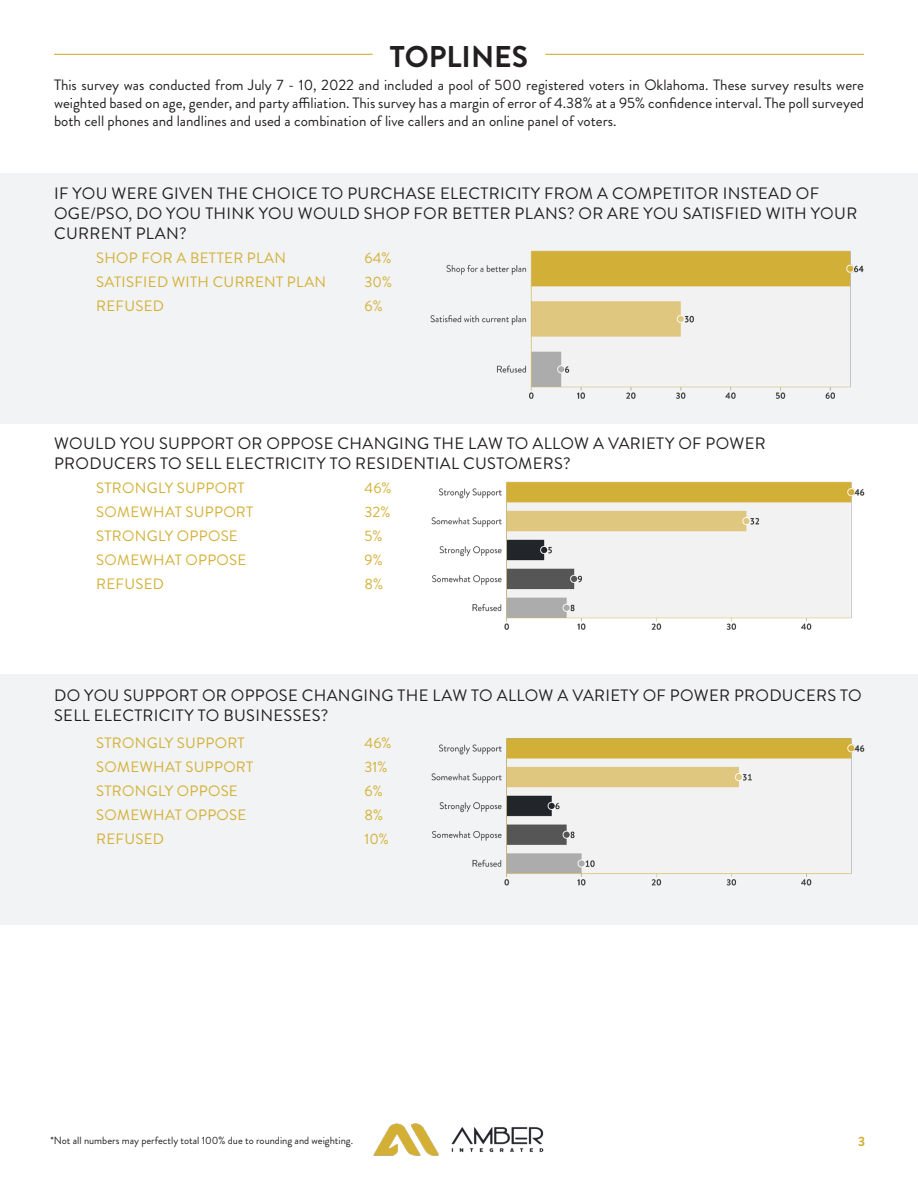
<style>
.page{position:relative;width:918px;height:1188px;background:#fff}
.page>*{position:absolute;margin:0;border:0;box-sizing:border-box;transform-origin:0 0}
.t1{font:700 30px "Brandon Grotesque";color:#231f20}
.t2{font:16.5px/19.8px "Brandon Grotesque";letter-spacing:.02em;color:#231f20}
.t3{font:15px/18px "Brandon Grotesque";color:#231f20;text-align:justify}
.t4{font:15px "Brandon Grotesque";letter-spacing:.02em;color:#d3b035}
.t5{font:700 13.5px "Brandon Grotesque";color:#d1ad33}
.t6{font:10.5px "Brandon Grotesque";color:#231f20}
</style>
<div class="page">
<img style="left:373px;top:1123px;width:171px;height:33px">
<hr style="left:54px;top:54px;width:319px;height:1px;background:#d3b035">
<hr style="left:545px;top:54px;width:319px;height:1px;background:#d3b035">
<div style="left:0;top:173px;width:918px;height:250px;background:#f2f3f4"></div>
<div style="left:0;top:675px;width:918px;height:250px;background:#f2f3f4"></div>
<img style="left:431px;top:481px;width:434px;height:149px">
<img style="left:431px;top:738px;width:434px;height:148px">
<img style="left:421px;top:250px;width:452px;height:174px">
<h1 class="t1" style="left:390px;top:36px;width:140px">TOPLINES</h1>
<p class="t3" style="left:54px;top:76px;width:812px">This survey was conducted from July 7 - 10, 2022 and included a pool of 500 registered voters in Oklahoma. These survey results were weighted based on age, gender, and party affiliation. This survey has a margin of error of 4.38% at a 95% confidence interval. The poll surveyed both cell phones and landlines and used a combination of live callers and an online panel of voters.</p>
<p class="t2" style="left:54px;top:184px;width:805px">IF YOU WERE GIVEN THE CHOICE TO PURCHASE ELECTRICITY FROM A COMPETITOR INSTEAD OF<br>OGE/PSO, DO YOU THINK YOU WOULD SHOP FOR BETTER PLANS? OR ARE YOU SATISFIED WITH YOUR<br>CURRENT PLAN?</p>
<p class="t4" style="left:96px;top:248px;width:191px">SHOP FOR A BETTER PLAN</p>
<p class="t4" style="left:365px;top:248px;width:29px">64%</p>
<p class="t4" style="left:96px;top:272px;width:231px">SATISFIED WITH CURRENT PLAN</p>
<p class="t4" style="left:365px;top:272px;width:29px">30%</p>
<p class="t4" style="left:96px;top:296px;width:69px">REFUSED</p>
<p class="t4" style="left:365px;top:296px;width:20px">6%</p>
<p class="t2" style="left:54px;top:434px;width:713px">WOULD YOU SUPPORT OR OPPOSE CHANGING THE LAW TO ALLOW A VARIETY OF POWER<br>PRODUCERS TO SELL ELECTRICITY TO RESIDENTIAL CUSTOMERS?</p>
<p class="t4" style="left:96px;top:478px;width:150px">STRONGLY SUPPORT</p>
<p class="t4" style="left:365px;top:478px;width:29px">46%</p>
<p class="t4" style="left:96px;top:502px;width:159px">SOMEWHAT SUPPORT</p>
<p class="t4" style="left:365px;top:502px;width:27px">32%</p>
<p class="t4" style="left:96px;top:526px;width:143px">STRONGLY OPPOSE</p>
<p class="t4" style="left:365px;top:526px;width:20px">5%</p>
<p class="t4" style="left:96px;top:550px;width:152px">SOMEWHAT OPPOSE</p>
<p class="t4" style="left:365px;top:550px;width:20px">9%</p>
<p class="t4" style="left:96px;top:574px;width:69px">REFUSED</p>
<p class="t4" style="left:365px;top:574px;width:20px">8%</p>
<p class="t2" style="left:54px;top:686px;width:809px">DO YOU SUPPORT OR OPPOSE CHANGING THE LAW TO ALLOW A VARIETY OF POWER PRODUCERS TO<br>SELL ELECTRICITY TO BUSINESSES?</p>
<p class="t4" style="left:96px;top:733px;width:150px">STRONGLY SUPPORT</p>
<p class="t4" style="left:365px;top:733px;width:29px">46%</p>
<p class="t4" style="left:96px;top:757px;width:159px">SOMEWHAT SUPPORT</p>
<p class="t4" style="left:365px;top:757px;width:24px">31%</p>
<p class="t4" style="left:96px;top:781px;width:143px">STRONGLY OPPOSE</p>
<p class="t4" style="left:365px;top:781px;width:20px">6%</p>
<p class="t4" style="left:96px;top:805px;width:152px">SOMEWHAT OPPOSE</p>
<p class="t4" style="left:365px;top:805px;width:20px">8%</p>
<p class="t4" style="left:96px;top:829px;width:69px">REFUSED</p>
<p class="t4" style="left:365px;top:829px;width:26px">10%</p>
<p class="t6" style="left:51px;top:1133px;width:304px">*Not all numbers may perfectly total 100% due to rounding and weighting.</p>
<p class="t5" style="left:858px;top:1132px;width:9px">3</p>
</div>
